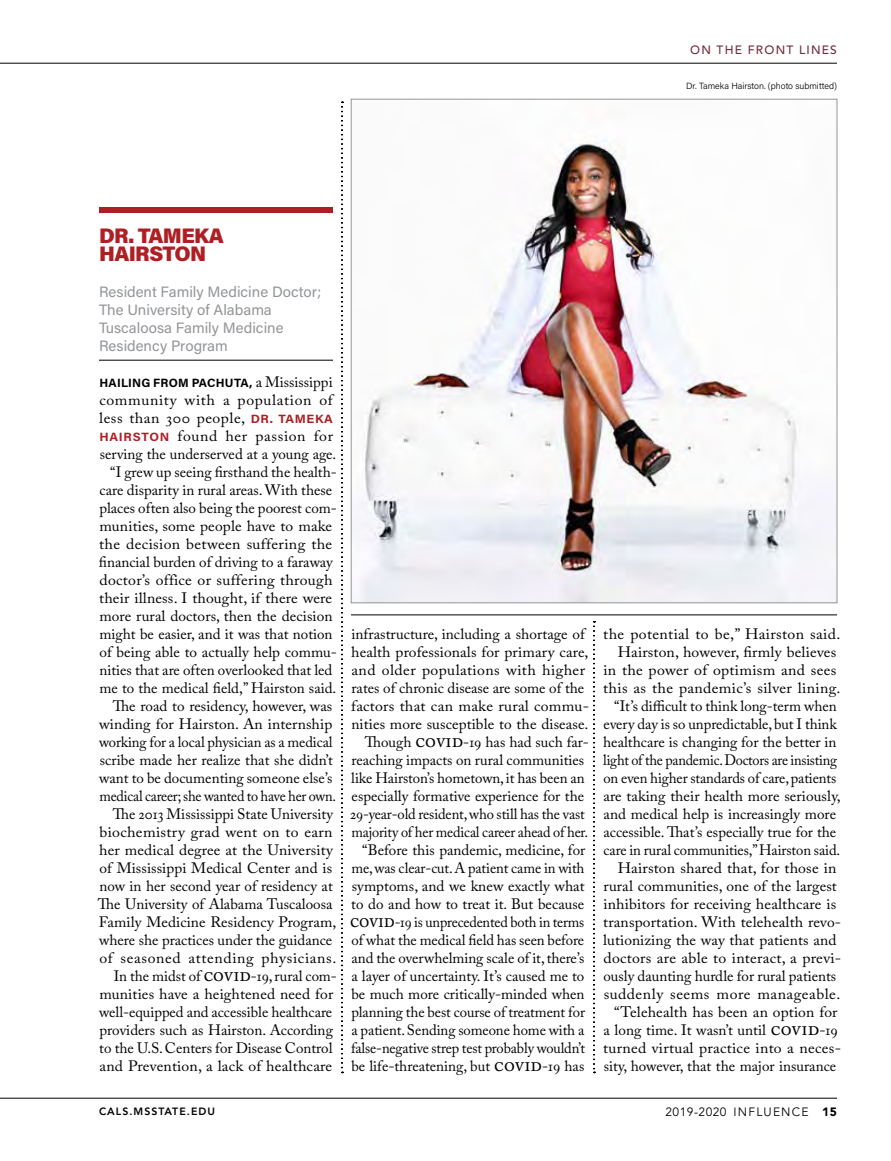
<style>
.page{position:relative;width:891px;height:1161px;background:#fff}
.page>*{position:absolute;margin:0;border:0;box-sizing:border-box;transform-origin:0 0}
.t1{font:900 21px/18px "Acumin Pro";letter-spacing:-.03em;color:#ae1f24}
.t2{font:15px/18px "Adobe Caslon Pro";color:#000}
.t3{font:15px "Adobe Caslon Pro";color:#000;scale:1.04 1}
.t4{font:15px "Adobe Caslon Pro";color:#000;scale:1.05 1}
.t5{font:15px/18px "Acumin Pro";color:#939598}
.t6{font:15px "Adobe Caslon Pro";letter-spacing:.02em;color:#000;scale:1.05 1}
.t7{font:15px "Adobe Caslon Pro";color:#000;scale:.95 1}
.t8{font:15px "Adobe Caslon Pro";letter-spacing:.03em;color:#000;scale:1.05 1}
.t9{font:15px "Adobe Caslon Pro";letter-spacing:.04em;color:#000;scale:1.05 1}
.t10{font:15px "Adobe Caslon Pro";letter-spacing:.025em;color:#000;scale:1.05 1}
.t11{font:700 12px "Acumin Pro";letter-spacing:.02em;color:#000}
.t12{font:12px "Avenir LT Std";letter-spacing:.1em;color:#000}
.t13{font:500 12px "Avenir LT Std";letter-spacing:.1em;color:#712d3e}
.t14{font:800 10.5px "Avenir LT Std";letter-spacing:.1em;color:#000}
.t15{font:300 9px "Acumin Pro";color:#000}
.s1{font-family:"Adobe Caslon Pro";font-weight:400;font-size:15px}
.s2{font-family:"Acumin Pro";font-weight:700;font-size:12px;color:#ae1f24}
.s3{font-size:19.5px}
.s4{font-weight:900}
</style>
<div class="page">
<img style="left:353px;top:140px;width:482px;height:461px">
<hr style="left:351px;top:615px;width:486px;height:1px;background:#000">
<hr style="left:0;top:1098px;width:837px;height:1px;background:#000">
<hr style="left:0;top:63px;width:837px;height:1px;background:#000">
<svg style="left:593px;top:621px;width:2px;height:452px"></svg>
<svg style="left:341px;top:102px;width:2px;height:971px"></svg>
<hr style="left:99px;top:360px;width:234px;height:1px;background:#000">
<div style="left:99px;top:207px;width:234px;height:6px;background:#ae1f24"></div>
<p class="t13" style="left:690px;top:43px;width:148px">ON THE FRONT LINES</p>
<p class="t15" style="left:686px;top:80px;width:152px">Dr. Tameka Hairston. (photo submitted)</p>
<h3 class="t1" style="left:99px;top:226px;width:126px">DR. TAMEKA<br>HAIRSTON</h3>
<p class="t5" style="left:99px;top:282px;width:224px">Resident Family Medicine Doctor;<br>The University of Alabama<br>Tuscaloosa Family Medicine<br>Residency Program</p>
<p class="t11" style="left:100px;top:374px;width:235px">HAILING FROM PACHUTA, <span class="s1">a Mississippi</span></p>
<p class="t9" style="left:99px;top:391px;width:226px">community with a population of</p>
<p class="t8" style="left:99px;top:409px;width:224px">less than 300 people, <span class="s2">DR. TAMEKA</span></p>
<p class="t9" style="left:100px;top:427px;width:224px"><span class="s2">HAIRSTON</span> found her passion for</p>
<p class="t2" style="left:100px;top:445px;width:238px">serving the underserved at a young age.</p>
<p class="t2" style="left:110px;top:463px;width:228px">“I grew up seeing frsthand the health-</p>
<p class="t2" style="left:99px;top:481px;width:234px">care disparity in rural areas. With these</p>
<p class="t2" style="left:99px;top:499px;width:239px">places often also being the poorest com-</p>
<p class="t3" style="left:99px;top:517px;width:225px">munities, some people have to make</p>
<p class="t6" style="left:99px;top:535px;width:223px">the decision between suffering the</p>
<p class="t2" style="left:99px;top:553px;width:235px">fnancial burden of driving to a faraway</p>
<p class="t4" style="left:100px;top:571px;width:223px">doctor’s office or suffering through</p>
<p class="t3" style="left:99px;top:589px;width:226px">their illness. I thought, if there were</p>
<p class="t2" style="left:99px;top:607px;width:235px">more rural doctors, then the decision</p>
<p class="t2" style="left:99px;top:625px;width:235px">might be easier, and it was that notion</p>
<p class="t2" style="left:99px;top:643px;width:239px">of being able to actually help commu-</p>
<p class="t2" style="left:99px;top:661px;width:235px">nities that are often overlooked that led</p>
<p class="t2" style="left:99px;top:679px;width:238px">me to the medical feld,” Hairston said.</p>
<p class="t2" style="left:113px;top:697px;width:221px">Te road to residency, however, was</p>
<p class="t2" style="left:99px;top:715px;width:235px">winding for Hairston. An internship</p>
<p class="t2" style="left:99px;top:733px;width:235px">working for a local physician as a medical</p>
<p class="t2" style="left:100px;top:751px;width:235px">scribe made her realize that she didn’t</p>
<p class="t2" style="left:99px;top:769px;width:235px">want to be documenting someone else’s</p>
<p class="t7" style="left:99px;top:787px;width:251px">medical career; she wanted to have her own.</p>
<p class="t2" style="left:98px;top:805px;width:240px;text-indent:15px">Te 2013 Mississippi State University biochemistry grad went on to earn her medical degree at the University of Mississippi Medical Center and is now in her second year of residency at Te University of Alabama Tuscaloosa Family Medicine Residency Program, where she practices under the guidance of seasoned attending physicians.</p>
<p class="t2" style="left:99px;top:967px;width:239px;text-indent:15px">In the midst of <span class="s3">COVID</span>-19, rural com&shy;munities have a heightened need for well-equipped and accessible healthcare providers such as Hairston. According to the U.S. Centers for Disease Control and Prevention, a lack of healthcare</p>
<p class="t2" style="left:351px;top:625px;width:239px">infrastructure, including a shortage of health professionals for primary care, and older populations with higher rates of chronic disease are some of the factors that can make rural commu&shy;nities more susceptible to the disease.</p>
<p class="t2" style="left:350px;top:733px;width:240px;text-indent:15px">Tough <span class="s3">COVID</span>-19 has had such far&shy;reaching impacts on rural communities like Hairston’s hometown, it has been an especially formative experience for the 29-year-old resident, who still has the vast majority of her medical career ahead of her.</p>
<p class="t2" style="left:350px;top:841px;width:237px;text-align:justify;text-indent:12px">“Before this pandemic, medicine, for me, was clear-cut. A patient came in with symptoms, and we knew exactly what to do and how to treat it. But because <span class="s3">COVID</span>-19 is unprecedented both in terms of what the medical feld has seen before and the overwhelming scale of it, there’s a layer of uncertainty. It’s caused me to be much more critically-minded when planning the best course of treatment for a patient. Sending someone home with a false-negative strep test probably wouldn’t be life-threatening, but <span class="s3">COVID</span>-19 has</p>
<p class="t10" style="left:603px;top:625px;width:227px">the potential to be,” Hairston said.</p>
<p class="t3" style="left:618px;top:643px;width:212px">Hairston, however, frmly believes</p>
<p class="t6" style="left:603px;top:661px;width:223px">in the power of optimism and sees</p>
<p class="t6" style="left:603px;top:679px;width:228px">this as the pandemic’s silver lining.</p>
<p class="t2" style="left:614px;top:697px;width:224px">“It’s difcult to think long-term when</p>
<p class="t2" style="left:604px;top:715px;width:235px">every day is so unpredictable, but I think</p>
<p class="t2" style="left:603px;top:733px;width:235px">healthcare is changing for the better in</p>
<p class="t7" style="left:603px;top:751px;width:248px">light of the pandemic. Doctors are insisting</p>
<p class="t2" style="left:603px;top:769px;width:234px">on even higher standards of care, patients</p>
<p class="t2" style="left:604px;top:787px;width:239px">are taking their health more seriously,</p>
<p class="t2" style="left:604px;top:805px;width:234px">and medical help is increasingly more</p>
<p class="t2" style="left:604px;top:823px;width:234px">accessible. Tat’s especially true for the</p>
<p class="t2" style="left:603px;top:841px;width:238px">care in rural communities,” Hairston said.</p>
<p class="t4" style="left:618px;top:859px;width:210px">Hairston shared that, for those in</p>
<p class="t2" style="left:603px;top:877px;width:235px">rural communities, one of the largest</p>
<p class="t3" style="left:603px;top:895px;width:226px">inhibitors for receiving healthcare is</p>
<p class="t2" style="left:603px;top:913px;width:239px">transportation. With telehealth revo-</p>
<p class="t2" style="left:603px;top:931px;width:235px">lutionizing the way that patients and</p>
<p class="t4" style="left:604px;top:949px;width:228px">doctors are able to interact, a previ-</p>
<p class="t2" style="left:603px;top:967px;width:234px">ously daunting hurdle for rural patients</p>
<p class="t8" style="left:604px;top:985px;width:227px">suddenly seems more manageable.</p>
<p class="t3" style="left:614px;top:1003px;width:216px">“Telehealth has been an option for</p>
<p class="t2" style="left:604px;top:1021px;width:236px">a long time. It wasn’t until <span class="s3">COVID</span>-19</p>
<p class="t4" style="left:603px;top:1039px;width:228px">turned virtual practice into a neces-</p>
<p class="t2" style="left:604px;top:1057px;width:234px">sity, however, that the major insurance</p>
<p class="t14" style="left:99px;top:1105px;width:118px">CALS.MSSTATE.EDU</p>
<p class="t12" style="left:665px;top:1105px;width:173px">2019-2020 INFLUENCE <span class="s4">15</span></p>
</div>
